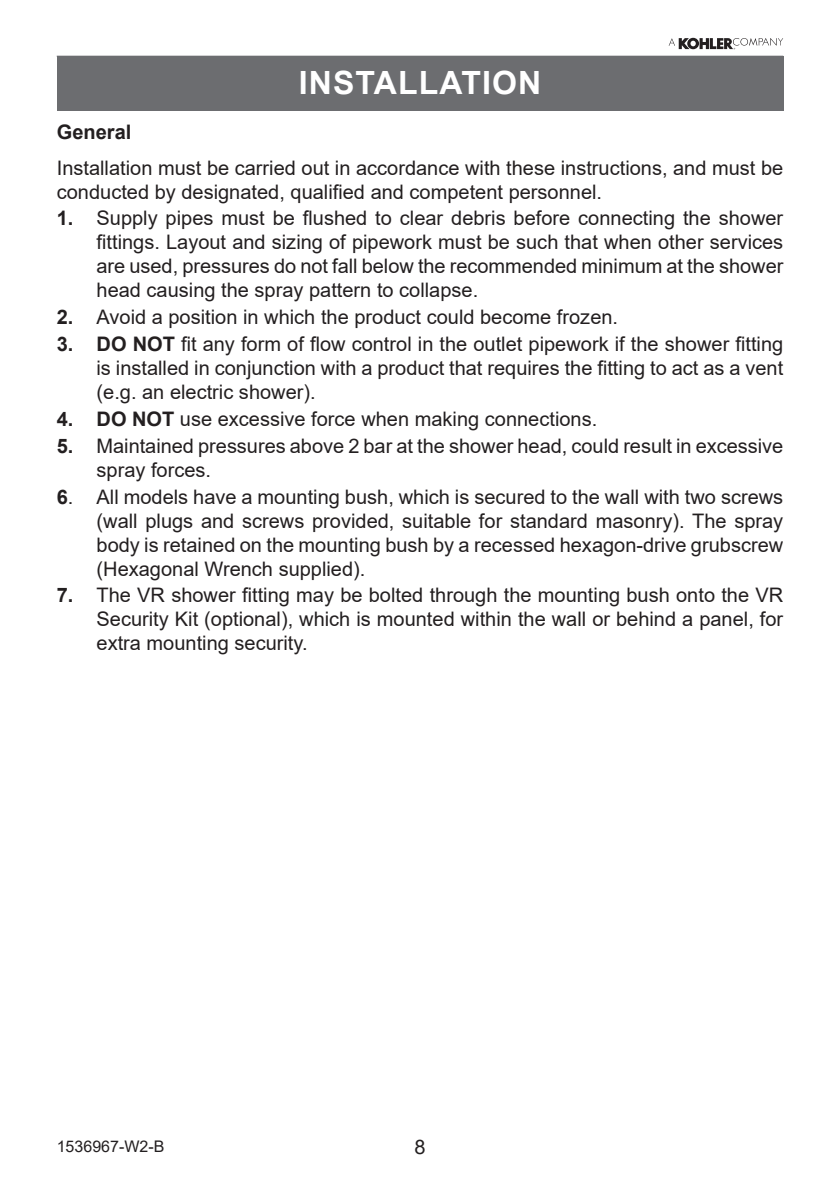
<style>
.page{position:relative;width:840px;height:1191px;background:#fff}
.page>*{position:absolute;margin:0;border:0;box-sizing:border-box;transform-origin:0 0}
.Heading_1{font:700 32px "Arial";letter-spacing:.035em;color:#fff}
._1_2_3{font:20px/24px "Arial";color:#231f20;text-align:justify}
.Body_Justify{font:20px/24px "Arial";color:#231f20}
.Heading_2{font:700 20px "Arial";color:#231f20}
.t1{font:16px "Arial";color:#231f20}
.s1{font-weight:700}
</style>
<div class="page">
<svg style="left:668px;top:38px;width:114px;height:11px"></svg>
<div style="left:57px;top:56px;width:725px;height:54px;background:#6c6d70"></div>
<p class="Heading_1" style="left:298px;top:61px;width:244px">INSTALLATION</p>
<p class="Heading_2" style="left:57px;top:118px;width:76px">General</p>
<p class="Body_Justify" style="left:57px;top:155px;width:727px">Installation must be carried out in accordance with these instructions, and must be conducted by designated, qualified and competent personnel.</p>
<p class="_1_2_3" style="left:96px;top:206px;width:688px;text-indent:-40px"><span class="s1">1.</span> Supply pipes must be flushed to clear debris before connecting the shower fittings. Layout and sizing of pipework must be such that when other services are used, pressures do not fall below the recommended minimum at the shower head causing the spray pattern to collapse.</p>
<p class="_1_2_3" style="left:57px;top:305px;width:562px"><span class="s1">2.</span> Avoid a position in which the product could become frozen.</p>
<p class="_1_2_3" style="left:96px;top:332px;width:687px;text-indent:-40px"><span class="s1">3. DO NOT</span> fit any form of flow control in the outlet pipework if the shower fitting is installed in conjunction with a product that requires the fitting to act as a vent (e.g. an electric shower).</p>
<p class="_1_2_3" style="left:57px;top:407px;width:541px"><span class="s1">4. DO NOT</span> use excessive force when making connections.</p>
<p class="_1_2_3" style="left:96px;top:433px;width:688px;text-indent:-40px"><span class="s1">5.</span> Maintained pressures above 2 bar at the shower head, could result in excessive spray forces.</p>
<p class="_1_2_3" style="left:96px;top:484px;width:687px;text-indent:-40px"><span class="s1">6</span>. All models have a mounting bush, which is secured to the wall with two screws (wall plugs and screws provided, suitable for standard masonry). The spray body is retained on the mounting bush by a recessed hexagon-drive grubscrew (Hexagonal Wrench supplied).</p>
<p class="_1_2_3" style="left:96px;top:583px;width:687px;text-indent:-40px"><span class="s1">7.</span> The VR shower fitting may be bolted through the mounting bush onto the VR Security Kit (optional), which is mounted within the wall or behind a panel, for extra mounting security.</p>
<p class="t1" style="left:57px;top:1135px;width:109px">1536967-W2-B</p>
<p class="_1_2_3" style="left:414px;top:1135px;width:13px">8</p>
</div>
